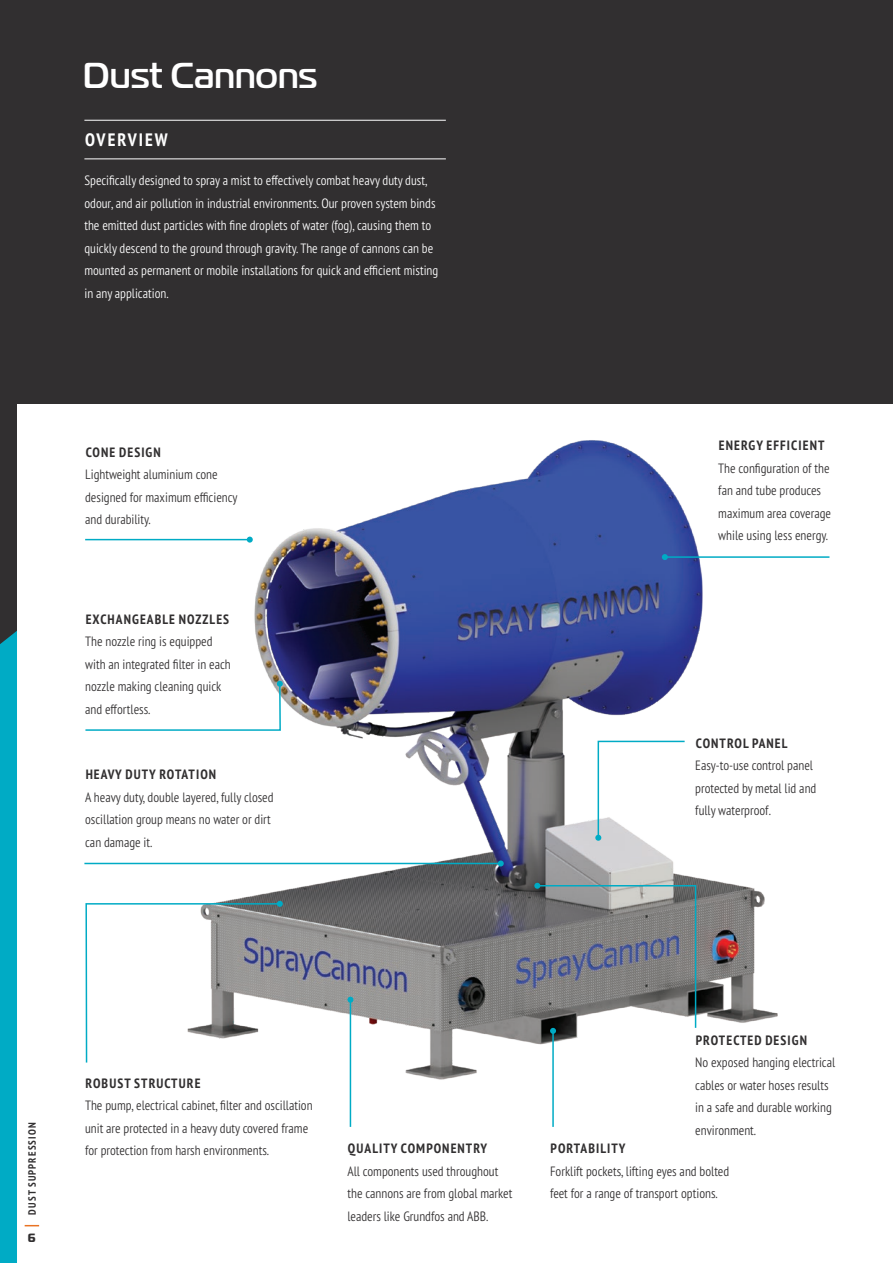
<style>
.page{position:relative;width:893px;height:1263px;background:#fff}
.page>*{position:absolute;margin:0;border:0;box-sizing:border-box;transform-origin:0 0}
.Heading_1{font:500 36px "Magistral";color:#fff}
.Features_head{font:700 condensed 18px "PT Sans Pro";letter-spacing:.11em;color:#fff}
.Body_copy_9pt{font:300 condensed 13.5px/22.5px "PT Sans Pro";color:#312f30}
.Body_copy_9pt-2{font:300 condensed 13.5px/22.5px "PT Sans Pro";color:#fff}
.t1{font:700 12px "Magistral";color:#312f30}
.t2{font:700 condensed 10.5px "PT Sans Pro";letter-spacing:.11em;color:#312f30}
.s1{font-weight:700}
</style>
<div class="page">
<div style="left:0;top:0;width:893px;height:404px;background:#312f30"></div>
<img style="left:181px;top:440px;width:597px;height:647px">
<hr style="left:84px;top:120px;width:362px;height:1px;background:#fff">
<hr style="left:84px;top:159px;width:362px;height:1px;background:#fff">
<hr style="left:552px;top:1031px;width:2px;height:96px;background:#00abc5">
<hr style="left:350px;top:1000px;width:1px;height:127px;background:#00abc5">
<svg style="left:347px;top:997px;width:6px;height:6px"></svg>
<hr style="left:84px;top:863px;width:417px;height:1px;background:#00abc5">
<svg style="left:498px;top:860px;width:6px;height:6px"></svg>
<svg style="left:534px;top:883px;width:163px;height:151px;background:#878b8e"></svg>
<svg style="left:595px;top:740px;width:91px;height:101px"></svg>
<svg style="left:85px;top:681px;width:198px;height:50px"></svg>
<svg style="left:85px;top:901px;width:198px;height:163px"></svg>
<hr style="left:665px;top:556px;width:164px;height:2px;background:#00abc5">
<svg style="left:662px;top:554px;width:6px;height:6px"></svg>
<hr style="left:85px;top:539px;width:165px;height:1px;background:#00abc5">
<svg style="left:247px;top:537px;width:6px;height:6px"></svg>
<svg style="left:25px;top:1225px;width:14px;height:1px"></svg>
<div style="left:0;top:0;width:17px;height:1263px;background:#312f30"></div>
<div style="left:0;top:631px;width:17px;height:632px;background:#00abc5"></div>
<p class="Heading_1" style="left:83px;top:54px;width:236px">Dust Cannons</p>
<p class="Features_head" style="left:85px;top:128px;width:84px">OVERVIEW</p>
<p class="Body_copy_9pt-2" style="left:84px;top:169px;width:355px">Specifically designed to spray a mist to effectively combat heavy duty dust, odour, and air pollution in industrial environments. Our proven system binds the emitted dust particles with fine droplets of water (fog), causing them to quickly descend to the ground through gravity. The range of cannons can be mounted as permanent or mobile installations for quick and efficient misting in any application.</p>
<p class="Body_copy_9pt" style="left:85px;top:440px;width:154px"><span class="s1">CONE DESIGN<br></span>Lightweight aluminium cone designed for maximum efficiency and durability.</p>
<p class="Body_copy_9pt" style="left:85px;top:607px;width:147px"><span class="s1">EXCHANGEABLE NOZZLES<br></span>The nozzle ring is equipped with an integrated filter in each nozzle making cleaning quick and effortless.</p>
<p class="Body_copy_9pt" style="left:85px;top:763px;width:190px"><span class="s1">HEAVY DUTY ROTATION<br></span>A heavy duty, double layered, fully closed oscillation group means no water or dirt can damage it.</p>
<p class="Body_copy_9pt" style="left:718px;top:434px;width:114px"><span class="s1">ENERGY EFFICIENT<br></span>The configuration of the fan and tube produces maximum area coverage while using less energy.</p>
<p class="Body_copy_9pt" style="left:695px;top:731px;width:123px"><span class="s1">CONTROL PANEL<br></span>Easy-to-use control panel protected by metal lid and fully waterproof.</p>
<p class="t2" style="left:25px;top:1214px;width:93px;rotate:-90deg">DUST SUPPRESSION</p>
<p class="t1" style="left:28px;top:1230px;width:9px">6</p>
<p class="Body_copy_9pt" style="left:85px;top:1071px;width:229px"><span class="s1">ROBUST STRUCTURE<br></span>The pump, electrical cabinet, filter and oscillation unit are protected in a heavy duty covered frame for protection from harsh environments.</p>
<p class="Body_copy_9pt" style="left:347px;top:1137px;width:166px"><span class="s1">QUALITY COMPONENTRY<br></span>All components used throughout the cannons are from global market leaders like Grundfos and ABB.</p>
<p class="Body_copy_9pt" style="left:695px;top:1028px;width:141px"><span class="s1">PROTECTED DESIGN<br></span>No exposed hanging electrical cables or water hoses results in a safe and durable working environment.</p>
<p class="Body_copy_9pt" style="left:550px;top:1137px;width:181px"><span class="s1">PORTABILITY<br></span>Forklift pockets, lifting eyes and bolted feet for a range of transport options.</p>
</div>
